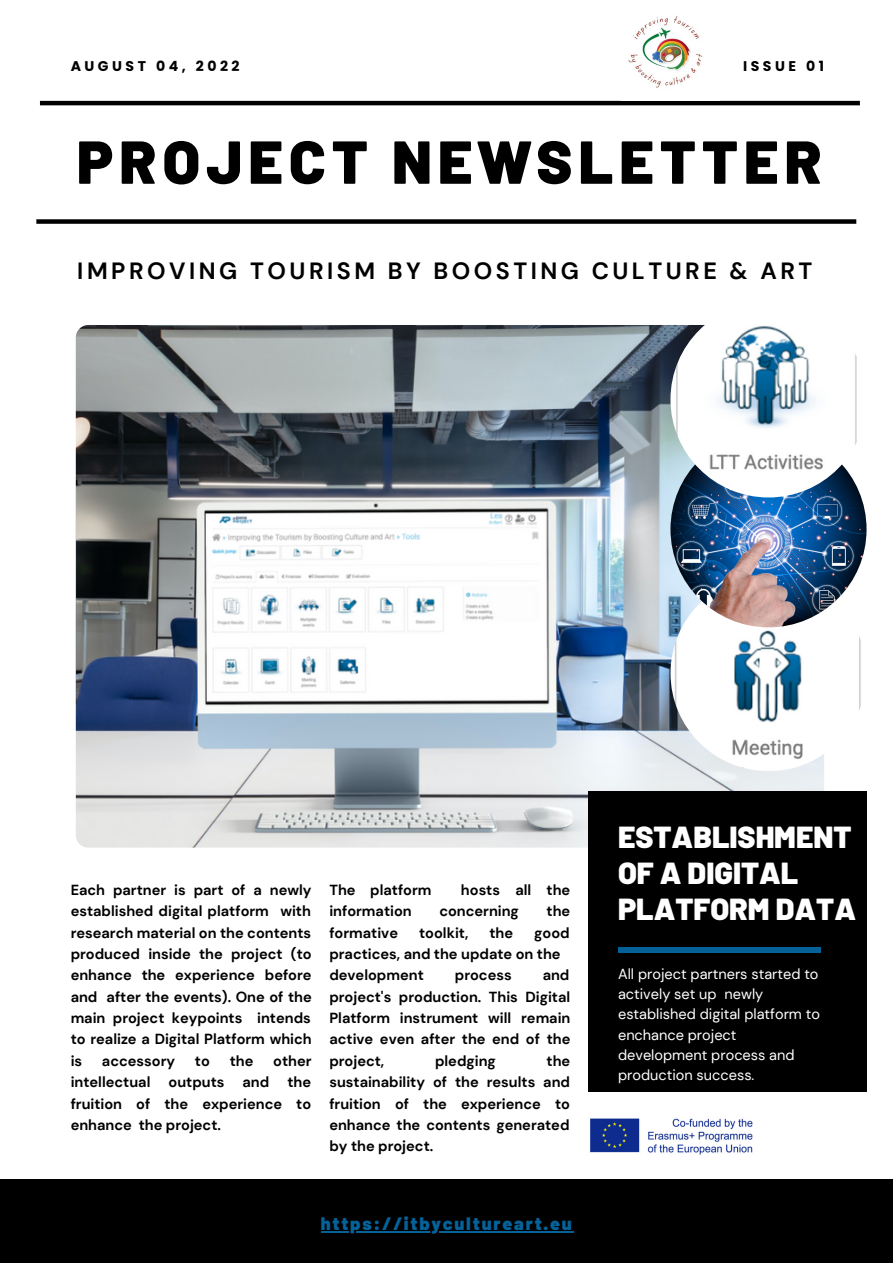
<style>
.page{position:relative;width:893px;height:1264px;background:#fff}
.page>*{position:absolute;margin:0;border:0;box-sizing:border-box;transform-origin:0 0}
.t1{font:900 60.45px "Barlow";letter-spacing:.1em;color:#000}
.t2{font:900 30.45px/36px "Barlow";color:#fff}
.t3{font:700 23.4px "DM Sans";letter-spacing:.15em;color:#000}
.t4{font:900 18px "Barlow";letter-spacing:.1em;color:#046299}
.t5{font:700 14.55px/21.3px "DM Sans";color:#000;text-align:justify}
.t6{font:14.55px/20.2px "DM Sans";color:#fff}
.t7{font:700 14.1px "Poppins";letter-spacing:.25em;color:#000}
</style>
<div class="page">
<img style="left:76px;top:325px;width:748px;height:522px;border-radius:13px">
<div style="left:588px;top:791px;width:278px;height:300px;background:#000"></div>
<div style="left:618px;top:947px;width:203px;height:5px;background:#046299"></div>
<div style="left:0;top:1178px;width:892px;height:84px;background:#000"></div>
<hr style="left:40px;top:101px;width:819px;height:4px;background:#000">
<div style="left:36px;top:219px;width:820px;height:5px;background:#000"></div>
<img style="left:628px;top:16px;width:75px;height:72px">
<img style="left:670px;top:575px;width:196px;height:196px;border-radius:50%">
<img style="left:670px;top:431px;width:196px;height:196px;border-radius:50%">
<img style="left:670px;top:301px;width:196px;height:196px;border-radius:50%">
<img style="left:590px;top:1118px;width:163px;height:37px">
<hr style="left:321px;top:1231px;width:252px;height:1px;background:#046299">
<p class="t7" style="left:71px;top:56px;width:170px">AUGUST 04, 2022</p>
<p class="t7" style="left:743px;top:56px;width:82px">ISSUE 01</p>
<p class="t1" style="left:77px;top:123px;width:746px">PROJECT NEWSLETTER</p>
<p class="t3" style="left:77px;top:256px;width:736px">IMPROVING TOURISM BY BOOSTING CULTURE &amp; ART</p>
<p class="t5" style="left:71px;top:879px;width:242px">Each partner is part of a newly established digital platform with research material on the contents produced inside the project (to enhance the experience before and after the events). One of the main project keypoints intends to realize a Digital Platform which is</p>
<p class="t5" style="left:71px;top:1050px;width:242px;text-indent:202px">other intellectual outputs and the fruition of the experience to enhance the project.</p>
<p class="t5" style="left:102px;top:1050px;width:75px">accessory</p>
<p class="t5" style="left:195px;top:1050px;width:16px">to</p>
<p class="t5" style="left:230px;top:1050px;width:25px">the</p>
<p class="t5" style="left:329px;top:879px;width:104px">The platform</p>
<p class="t5" style="left:461px;top:879px;width:111px">hosts all the</p>
<p class="t5" style="left:329px;top:900px;width:84px">information</p>
<p class="t5" style="left:439px;top:900px;width:81px">concerning</p>
<p class="t5" style="left:546px;top:900px;width:25px">the</p>
<p class="t5" style="left:329px;top:922px;width:70px">formative</p>
<p class="t5" style="left:419px;top:922px;width:51px">toolkit,</p>
<p class="t5" style="left:489px;top:922px;width:25px">the</p>
<p class="t5" style="left:329px;top:922px;width:242px;text-indent:205px">good practices, and the update on the</p>
<p class="t5" style="left:329px;top:964px;width:96px">development</p>
<p class="t5" style="left:455px;top:964px;width:58px">process</p>
<p class="t5" style="left:329px;top:964px;width:242px;text-indent:213px">and project's production. This Digital Platform instrument will remain active even after the end of the project,</p>
<p class="t5" style="left:329px;top:1050px;width:242px;text-indent:217px">the sustainability of the results and fruition of the experience to enhance the contents generated by the project.</p>
<p class="t5" style="left:435px;top:1050px;width:62px">pledging</p>
<p class="t4" style="left:321px;top:1212px;width:252px">https://itbycultureart.eu</p>
<p class="t2" style="left:618px;top:817px;width:239px">ESTABLISHMENT<br>OF A DIGITAL<br>PLATFORM DATA</p>
<p class="t6" style="left:618px;top:963px;width:203px">All project partners started to actively set up newly established digital platform to enchance project development process and production success.</p>
</div>
